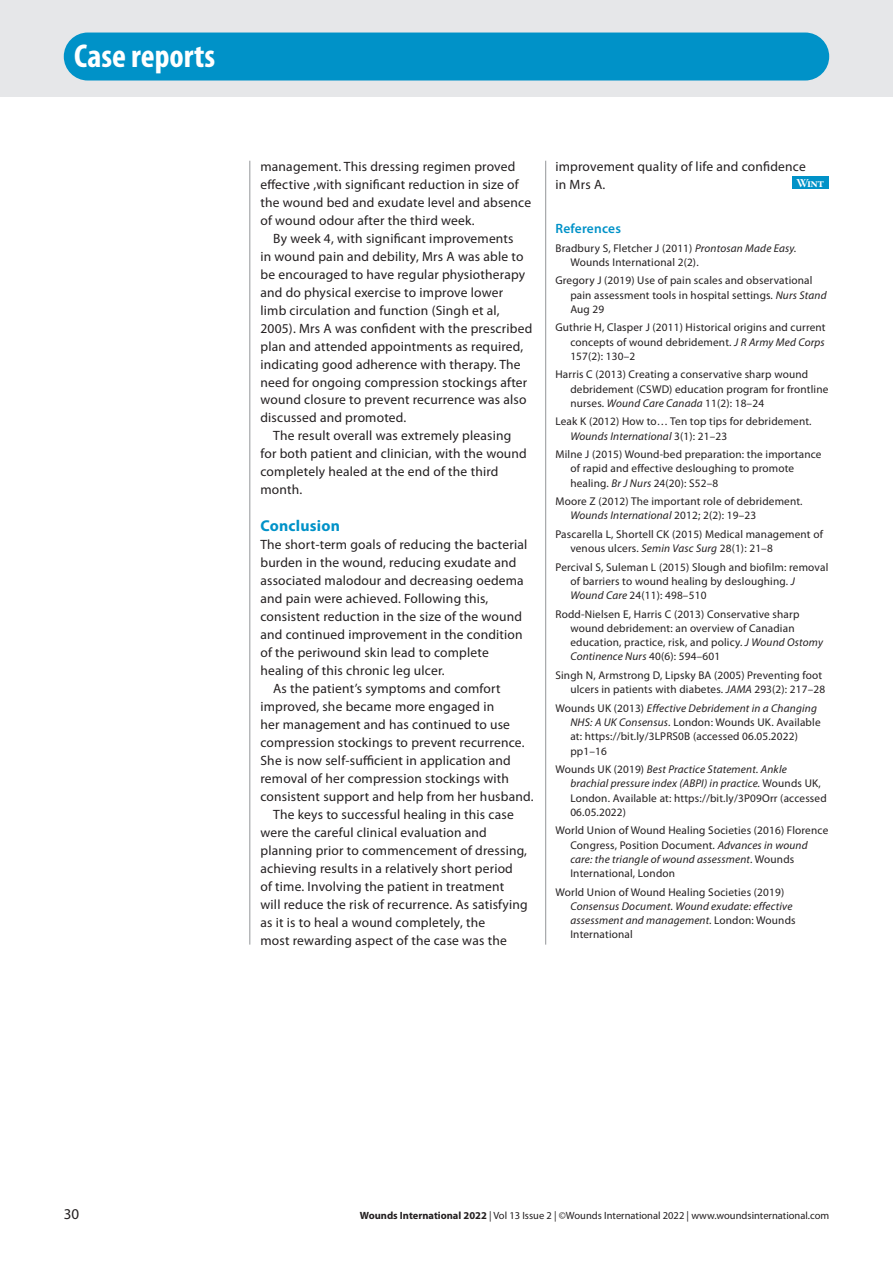
<style>
.page{position:relative;width:893px;height:1263px;background:#fff}
.page>*{position:absolute;margin:0;border:0;box-sizing:border-box;transform-origin:0 0}
.t1{font:700 condensed 33.15px "Myriad Pro";color:#fff}
.t2{font:700 15.75px "Myriad Pro";letter-spacing:.015em;color:#0092c8}
.t3{font:15px "Myriad Pro";color:#231f20}
.t4{font:13.5px/18px "Myriad Pro";letter-spacing:.015em;color:#231f20}
.t5{font:600 13.5px "Myriad Pro";letter-spacing:.015em;color:#0092c8}
.t6{font:12px "Warnock Pro Bold Subh";color:#fff}
.t7{font:11.25px/14.2px "Myriad Pro";letter-spacing:.015em;color:#231f20}
.t8{font:italic 11.25px/14.2px "Myriad Pro";letter-spacing:.015em;color:#231f20}
.t9{font:10.5px "Myriad Pro";color:#231f20}
.s1{font-style:italic}
.s2{font-style:normal}
.s3{font-weight:700}
</style>
<div class="page">
<hr style="left:545px;top:161px;width:1px;height:784px;background:#939598">
<div style="left:0;top:0;width:893px;height:97px;background:#e6e7e9"></div>
<div style="left:64px;top:33px;width:765px;height:48px;background:#0092c8;border-radius:24px"></div>
<hr style="left:250px;top:161px;width:1px;height:784px;background:#939598">
<div style="left:792px;top:176px;width:36px;height:13px;background:#0092c8"></div>
<h1 class="t1" style="left:88px;top:35px;width:169px">linical practice</h1>
<h1 class="t1" style="left:74px;top:35px;width:143px">Case reports</h1>
<p class="t4" style="left:260px;top:157px;width:272px">management. This dressing regimen proved effective ,with significant reduction in size of the wound bed and exudate level and absence of wound odour after the third week.</p>
<p class="t4" style="left:273px;top:229px;width:242px">By week 4, with significant improvements</p>
<p class="t4" style="left:260px;top:247px;width:265px">in wound pain and debility, Mrs A was able to</p>
<p class="t4" style="left:260px;top:265px;width:266px">be encouraged to have regular physiotherapy</p>
<p class="t4" style="left:260px;top:283px;width:244px">and do physical exercise to improve lower</p>
<p class="t4" style="left:260px;top:301px;width:241px">limb circulation and function (Singh et al,</p>
<p class="t4" style="left:260px;top:319px;width:273px">2005). Mrs A was confident with the prescribed</p>
<p class="t4" style="left:260px;top:337px;width:264px">plan and attended appointments as required,</p>
<p class="t4" style="left:260px;top:355px;width:262px">indicating good adherence with therapy. The</p>
<p class="t4" style="left:260px;top:373px;width:268px">need for ongoing compression stockings after</p>
<p class="t4" style="left:260px;top:391px;width:268px">wound closure to prevent recurrence was also</p>
<p class="t4" style="left:260px;top:409px;width:147px">discussed and promoted.</p>
<p class="t4" style="left:273px;top:427px;width:240px">The result overall was extremely pleasing</p>
<p class="t4" style="left:260px;top:445px;width:268px">for both patient and clinician, with the wound</p>
<p class="t4" style="left:260px;top:463px;width:240px">completely healed at the end of the third</p>
<p class="t4" style="left:260px;top:481px;width:43px">month.</p>
<h2 class="t2" style="left:260px;top:515px;width:81px">Conclusion</h2>
<p class="t4" style="left:260px;top:535px;width:268px">The short-term goals of reducing the bacterial</p>
<p class="t4" style="left:260px;top:553px;width:257px">burden in the wound, reducing exudate and</p>
<p class="t4" style="left:260px;top:571px;width:265px">associated malodour and decreasing oedema</p>
<p class="t4" style="left:260px;top:589px;width:229px">and pain were achieved. Following this,</p>
<p class="t4" style="left:260px;top:607px;width:263px">consistent reduction in the size of the wound</p>
<p class="t4" style="left:260px;top:625px;width:264px">and continued improvement in the condition</p>
<p class="t4" style="left:260px;top:643px;width:230px">of the periwound skin lead to complete</p>
<p class="t4" style="left:260px;top:661px;width:186px">healing of this chronic leg ulcer.</p>
<p class="t4" style="left:273px;top:679px;width:229px">As the patient’s symptoms and comfort</p>
<p class="t4" style="left:260px;top:697px;width:235px">improved, she became more engaged in</p>
<p class="t4" style="left:260px;top:715px;width:251px">her management and has continued to use</p>
<p class="t4" style="left:260px;top:733px;width:266px">compression stockings to prevent recurrence.</p>
<p class="t4" style="left:260px;top:751px;width:252px">She is now self-sufficient in application and</p>
<p class="t4" style="left:260px;top:769px;width:250px">removal of her compression stockings with</p>
<p class="t4" style="left:260px;top:787px;width:275px">consistent support and help from her husband.</p>
<p class="t4" style="left:273px;top:805px;width:242px">The keys to successful healing in this case</p>
<p class="t4" style="left:260px;top:823px;width:228px">were the careful clinical evaluation and</p>
<p class="t4" style="left:260px;top:841px;width:268px">planning prior to commencement of dressing,</p>
<p class="t4" style="left:260px;top:859px;width:254px">achieving results in a relatively short period</p>
<p class="t4" style="left:260px;top:877px;width:245px">of time. Involving the patient in treatment</p>
<p class="t4" style="left:260px;top:895px;width:269px">will reduce the risk of recurrence. As satisfying</p>
<p class="t4" style="left:260px;top:913px;width:226px">as it is to heal a wound completely, the</p>
<p class="t4" style="left:260px;top:931px;width:248px">most rewarding aspect of the case was the</p>
<p class="t4" style="left:555px;top:157px;width:252px">improvement quality of life and confidence in Mrs A.</p>
<p class="t6" style="left:796px;top:175px;width:29px">Wint</p>
<p class="t5" style="left:555px;top:220px;width:67px">References</p>
<p class="t7" style="left:570px;top:240px;width:228px;text-indent:-15px">Bradbury S, Fletcher J (2011) <span class="s1">Prontosan Made Easy.<br></span>Wounds International 2(2).</p>
<p class="t7" style="left:570px;top:273px;width:258px;text-indent:-15px">Gregory J (2019) Use of pain scales and observational pain assessment tools in hospital settings. <span class="s1">Nurs Stand<br></span>Aug 29</p>
<p class="t7" style="left:570px;top:320px;width:257px;text-align:justify;text-indent:-15px">Guthrie H, Clasper J (2011) Historical origins and current concepts of wound debridement. <span class="s1">J R Army Med Corps </span>157(2): 130–2</p>
<p class="t7" style="left:570px;top:367px;width:260px;text-indent:-15px">Harris C (2013) Creating a conservative sharp wound debridement (CSWD) education program for frontline nurses. <span class="s1">Wound Care Canada</span> 11(2): 18–24</p>
<p class="t7" style="left:570px;top:414px;width:243px;text-indent:-15px">Leak K (2012) How to… Ten top tips for debridement.<br><span class="s1">Wounds International</span> 3(1): 21–23</p>
<p class="t7" style="left:570px;top:447px;width:253px;text-indent:-15px">Milne J (2015) Wound-bed preparation: the importance of rapid and effective desloughing to promote healing. <span class="s1">Br J Nurs</span> 24(20): S52–8</p>
<p class="t7" style="left:570px;top:494px;width:234px;text-indent:-15px">Moore Z (2012) The important role of debridement.<br><span class="s1">Wounds International</span> 2012; 2(2): 19–23</p>
<p class="t7" style="left:570px;top:527px;width:254px;text-indent:-15px">Pascarella L, Shortell CK (2015) Medical management of venous ulcers. <span class="s1">Semin Vasc Surg</span> 28(1): 21–8</p>
<p class="t7" style="left:570px;top:560px;width:259px;text-indent:-15px">Percival S, Suleman L (2015) Slough and biofilm: removal of barriers to wound healing by desloughing. <span class="s1">J<br>Wound Care</span> 24(11): 498–510</p>
<p class="t7" style="left:570px;top:607px;width:254px;text-indent:-15px">Rodd-Nielsen E, Harris C (2013) Conservative sharp wound debridement: an overview of Canadian education, practice, risk, and policy. <span class="s1">J Wound Ostomy Continence Nurs</span> 40(6): 594–601</p>
<p class="t7" style="left:555px;top:668px;width:271px;text-align:right">Singh N, Armstrong D, Lipsky BA (2005) Preventing foot ulcers in patients with diabetes. <span class="s1">JAMA</span> 293(2): 217–28</p>
<p class="t7" style="left:570px;top:701px;width:252px;text-indent:-15px">Wounds UK (2013) <span class="s1">Effective Debridement in a Changing NHS: A UK Consensus</span>. London: Wounds UK. Available at: https://bit.ly/3LPRS0B (accessed 06.05.2022) pp1–16</p>
<p class="t7" style="left:570px;top:762px;width:258px;text-indent:-15px">Wounds UK (2019) <span class="s1">Best Practice Statement. Ankle brachial pressure index (ABPI) in practice.</span> Wounds UK, London. Available at: https://bit.ly/3P09Orr (accessed 06.05.2022)</p>
<p class="t7" style="left:570px;top:823px;width:259px;text-indent:-15px">World Union of Wound Healing Societies (2016) Florence Congress, Position Document. <span class="s1">Advances in wound care: the triangle of wound assessment</span>. Wounds International, London</p>
<p class="t7" style="left:555px;top:884px;width:230px">World Union of Wound Healing Societies (2019)</p>
<p class="t8" style="left:570px;top:899px;width:227px">Consensus Document. Wound exudate: effective assessment and management. <span class="s2">London: Wounds<br>International</span></p>
<h3 class="t3" style="left:64px;top:1204px;width:17px">30</h3>
<p class="t9" style="left:360px;top:1208px;width:471px"><span class="s3">Wounds International 2022</span> | Vol 13 Issue 2 | ©Wounds International 2022 | www.woundsinternational.com</p>
</div>
